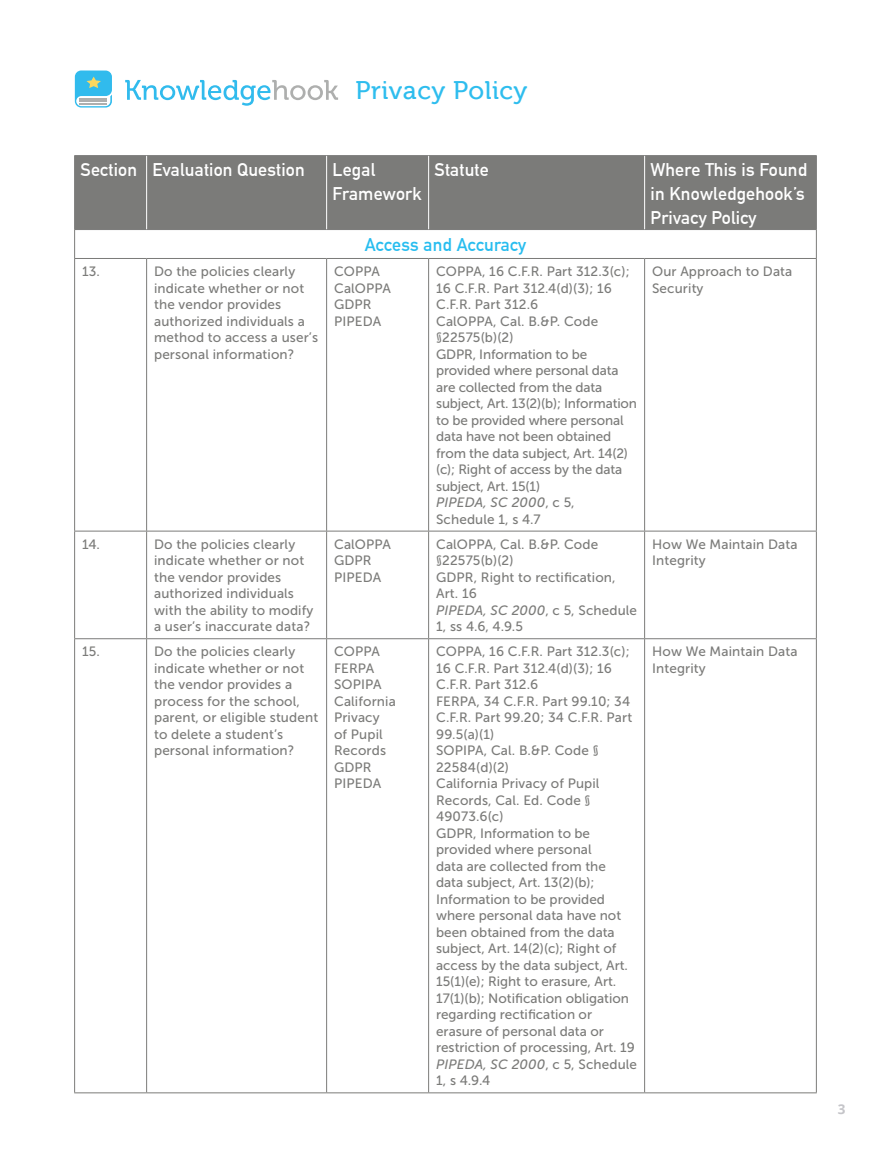
<style>
.page{position:relative;width:891px;height:1161px;background:#fff}
.page>*{position:absolute;margin:0;border:0;box-sizing:border-box;transform-origin:0 0}
.t1{font:25.5px "Museo 500";letter-spacing:.02em;color:#2ebdee}
.Blue_Museo_heading{font:700 18px/24px "DIN Alternate";letter-spacing:.01em;color:#fff}
.Blue_Museo_heading-2{font:700 18px "DIN Alternate";letter-spacing:.01em;color:#28bdef}
.Regular_text{font:13.5px/16.5px "Museo Sans 500";letter-spacing:.01em;color:#7b7b79}
.Regular_text-2{font:13.5px/16.5px "Museo Sans 500";letter-spacing:-.01em;color:#7b7b79}
.Regular_text-3{font:italic 13.5px "Museo Sans 500";letter-spacing:.01em;color:#7b7b79}
.t2{font:700 13.5px "Open Sans";color:#c5c5c9}
.s1{font-style:normal}
.s2{font-style:italic}
</style>
<div class="page">
<svg style="left:125px;top:80px;width:213px;height:26px"></svg>
<svg style="left:75px;top:70px;width:37px;height:38px"></svg>
<div style="left:75px;top:156px;width:741px;height:73px;background:#7b7b79"></div>
<hr style="left:74px;top:155px;width:73px;height:1px;background:#7b7b79">
<hr style="left:74px;top:156px;width:1px;height:73px;background:#7b7b79">
<hr style="left:147px;top:155px;width:180px;height:1px;background:#7b7b79">
<hr style="left:327px;top:155px;width:102px;height:1px;background:#7b7b79">
<hr style="left:429px;top:155px;width:216px;height:1px;background:#7b7b79">
<hr style="left:645px;top:155px;width:172px;height:1px;background:#7b7b79">
<hr style="left:816px;top:156px;width:1px;height:73px;background:#7b7b79">
<hr style="left:74px;top:229px;width:73px;height:1px;background:#7b7b79">
<hr style="left:147px;top:229px;width:180px;height:1px;background:#7b7b79">
<hr style="left:327px;top:229px;width:102px;height:1px;background:#7b7b79">
<hr style="left:429px;top:229px;width:216px;height:1px;background:#7b7b79">
<hr style="left:645px;top:229px;width:172px;height:1px;background:#7b7b79">
<hr style="left:146px;top:156px;width:1px;height:73px;background:#fff">
<hr style="left:326px;top:156px;width:1px;height:73px;background:#fff">
<hr style="left:428px;top:156px;width:1px;height:73px;background:#fff">
<hr style="left:644px;top:156px;width:1px;height:73px;background:#fff">
<svg style="left:74px;top:230px;width:1px;height:28px"></svg>
<svg style="left:816px;top:230px;width:1px;height:28px"></svg>
<hr style="left:74px;top:258px;width:73px;height:1px;background:#7b7b79">
<hr style="left:74px;top:259px;width:1px;height:272px;background:#7b7b79">
<hr style="left:147px;top:258px;width:180px;height:1px;background:#7b7b79">
<hr style="left:146px;top:259px;width:1px;height:272px;background:#7b7b79">
<hr style="left:327px;top:258px;width:102px;height:1px;background:#7b7b79">
<hr style="left:326px;top:259px;width:1px;height:272px;background:#7b7b79">
<hr style="left:429px;top:258px;width:216px;height:1px;background:#7b7b79">
<hr style="left:428px;top:259px;width:1px;height:272px;background:#7b7b79">
<hr style="left:645px;top:258px;width:172px;height:1px;background:#7b7b79">
<hr style="left:644px;top:259px;width:1px;height:272px;background:#7b7b79">
<hr style="left:816px;top:259px;width:1px;height:272px;background:#7b7b79">
<hr style="left:74px;top:531px;width:73px;height:1px;background:#7b7b79">
<hr style="left:74px;top:531px;width:1px;height:107px;background:#7b7b79">
<hr style="left:147px;top:531px;width:180px;height:1px;background:#7b7b79">
<hr style="left:146px;top:531px;width:1px;height:107px;background:#7b7b79">
<hr style="left:327px;top:531px;width:102px;height:1px;background:#7b7b79">
<hr style="left:326px;top:531px;width:1px;height:107px;background:#7b7b79">
<hr style="left:429px;top:531px;width:216px;height:1px;background:#7b7b79">
<hr style="left:428px;top:531px;width:1px;height:107px;background:#7b7b79">
<hr style="left:645px;top:531px;width:172px;height:1px;background:#7b7b79">
<hr style="left:644px;top:531px;width:1px;height:107px;background:#7b7b79">
<hr style="left:816px;top:531px;width:1px;height:107px;background:#7b7b79">
<hr style="left:74px;top:638px;width:73px;height:1px;background:#7b7b79">
<hr style="left:74px;top:639px;width:1px;height:453px;background:#7b7b79">
<hr style="left:147px;top:638px;width:180px;height:1px;background:#7b7b79">
<hr style="left:146px;top:639px;width:1px;height:453px;background:#7b7b79">
<hr style="left:327px;top:638px;width:102px;height:1px;background:#7b7b79">
<hr style="left:326px;top:639px;width:1px;height:453px;background:#7b7b79">
<hr style="left:429px;top:638px;width:216px;height:1px;background:#7b7b79">
<hr style="left:428px;top:639px;width:1px;height:453px;background:#7b7b79">
<hr style="left:645px;top:638px;width:172px;height:1px;background:#7b7b79">
<hr style="left:644px;top:639px;width:1px;height:453px;background:#7b7b79">
<hr style="left:816px;top:639px;width:1px;height:453px;background:#7b7b79">
<hr style="left:74px;top:1092px;width:73px;height:1px;background:#7b7b79">
<hr style="left:147px;top:1092px;width:180px;height:1px;background:#7b7b79">
<hr style="left:327px;top:1092px;width:102px;height:1px;background:#7b7b79">
<hr style="left:429px;top:1092px;width:216px;height:1px;background:#7b7b79">
<hr style="left:645px;top:1092px;width:172px;height:1px;background:#7b7b79">
<h1 class="t1" style="left:356px;top:77px;width:174px">Privacy Policy</h1>
<p class="Blue_Museo_heading" style="left:81px;top:156px;width:58px">Section</p>
<p class="Blue_Museo_heading" style="left:153px;top:156px;width:154px">Evaluation Question</p>
<p class="Blue_Museo_heading" style="left:333px;top:156px;width:91px">Legal<br>Framework</p>
<p class="Blue_Museo_heading" style="left:435px;top:156px;width:56px">Statute</p>
<p class="Blue_Museo_heading" style="left:651px;top:156px;width:158px;text-align:justify">Where This is Found in Knowledgehook’s Privacy Policy</p>
<p class="Blue_Museo_heading-2" style="left:365px;top:231px;width:163px">Access and Accuracy</p>
<p class="Regular_text" style="left:82px;top:263px;width:19px">13.</p>
<p class="Regular_text" style="left:154px;top:263px;width:166px">Do the policies clearly indicate whether or not the vendor provides authorized individuals a method to access a user’s personal information?</p>
<p class="Regular_text" style="left:334px;top:263px;width:47px">COPPA</p>
<p class="Regular_text" style="left:436px;top:263px;width:195px">COPPA, 16 C.F.R. Part 312.3(c);<br>16 C.F.R. Part 312.4(d)(3); 16<br>C.F.R. Part 312.6</p>
<p class="Regular_text" style="left:436px;top:313px;width:164px">CalOPPA, Cal. B.&amp;P. Code §22575(b)(2)</p>
<p class="Regular_text-2" style="left:436px;top:346px;width:202px">GDPR, Information to be provided where personal data are collected from the data subject, Art. 13(2)(b); Information to be provided where personal data have not been obtained from the data subject, Art. 14(2) (c); Right of access by the data subject, Art. 15(1)</p>
<p class="Regular_text-3" style="left:436px;top:495px;width:140px">PIPEDA, SC 2000<span class="s1">, c 5,</span></p>
<p class="Regular_text" style="left:436px;top:511px;width:106px">Schedule 1, s 4.7</p>
<p class="Regular_text" style="left:652px;top:263px;width:142px">Our Approach to Data<br>Security</p>
<p class="Regular_text" style="left:334px;top:280px;width:58px">CalOPPA</p>
<p class="Regular_text" style="left:334px;top:296px;width:39px">GDPR</p>
<p class="Regular_text" style="left:334px;top:313px;width:49px">PIPEDA</p>
<p class="Regular_text" style="left:82px;top:536px;width:19px">14.</p>
<p class="Regular_text" style="left:154px;top:536px;width:161px">Do the policies clearly indicate whether or not the vendor provides authorized individuals with the ability to modify a user’s inaccurate data?</p>
<p class="Regular_text" style="left:334px;top:536px;width:58px">CalOPPA</p>
<p class="Regular_text" style="left:334px;top:552px;width:39px">GDPR</p>
<p class="Regular_text" style="left:334px;top:569px;width:49px">PIPEDA</p>
<p class="Regular_text" style="left:82px;top:644px;width:19px">15.</p>
<p class="Regular_text" style="left:154px;top:644px;width:166px">Do the policies clearly indicate whether or not the vendor provides a process for the school, parent, or eligible student to delete a student’s personal information?</p>
<p class="Regular_text" style="left:334px;top:644px;width:47px">COPPA</p>
<p class="Regular_text" style="left:334px;top:660px;width:42px">FERPA</p>
<p class="Regular_text" style="left:334px;top:677px;width:49px">SOPIPA</p>
<p class="Regular_text" style="left:334px;top:693px;width:63px">California<br>Privacy of Pupil<br>Records</p>
<p class="Regular_text" style="left:334px;top:759px;width:39px">GDPR</p>
<p class="Regular_text" style="left:334px;top:776px;width:49px">PIPEDA</p>
<p class="Regular_text" style="left:436px;top:536px;width:164px">CalOPPA, Cal. B.&amp;P. Code §22575(b)(2)</p>
<p class="Regular_text" style="left:436px;top:569px;width:181px">GDPR, Right to rectification,<br>Art. 16</p>
<p class="Regular_text" style="left:436px;top:602px;width:202px"><span class="s2">PIPEDA, SC 2000</span>, c 5, Schedule<br>1, ss 4.6, 4.9.5</p>
<p class="Regular_text" style="left:436px;top:644px;width:195px">COPPA, 16 C.F.R. Part 312.3(c);<br>16 C.F.R. Part 312.4(d)(3); 16<br>C.F.R. Part 312.6</p>
<p class="Regular_text" style="left:436px;top:693px;width:198px">FERPA, 34 C.F.R. Part 99.10; 34<br>C.F.R. Part 99.20; 34 C.F.R. Part<br>99.5(a)(1)</p>
<p class="Regular_text" style="left:436px;top:743px;width:164px">SOPIPA, Cal. B.&amp;P. Code §<br>22584(d)(2)</p>
<p class="Regular_text" style="left:436px;top:776px;width:165px">California Privacy of Pupil<br>Records, Cal. Ed. Code §<br>49073.6(c)</p>
<p class="Regular_text" style="left:436px;top:825px;width:200px">GDPR, Information to be provided where personal<br>data are collected from the data subject, Art. 13(2)(b);<br>Information to be provided where personal data have not been obtained from the data subject, Art. 14(2)(c); Right of access by the data subject, Art.<br>15(1)(e); Right to erasure, Art.<br>17(1)(b); Notification obligation regarding rectification or erasure of personal data or restriction of processing, Art. 19</p>
<p class="Regular_text" style="left:436px;top:1056px;width:202px"><span class="s2">PIPEDA, SC 2000</span>, c 5, Schedule<br>1, s 4.9.4</p>
<p class="Regular_text" style="left:652px;top:536px;width:147px">How We Maintain Data<br>Integrity</p>
<p class="Regular_text" style="left:652px;top:644px;width:147px">How We Maintain Data<br>Integrity</p>
<p class="t2" style="left:838px;top:1100px;width:9px">3</p>
</div>
